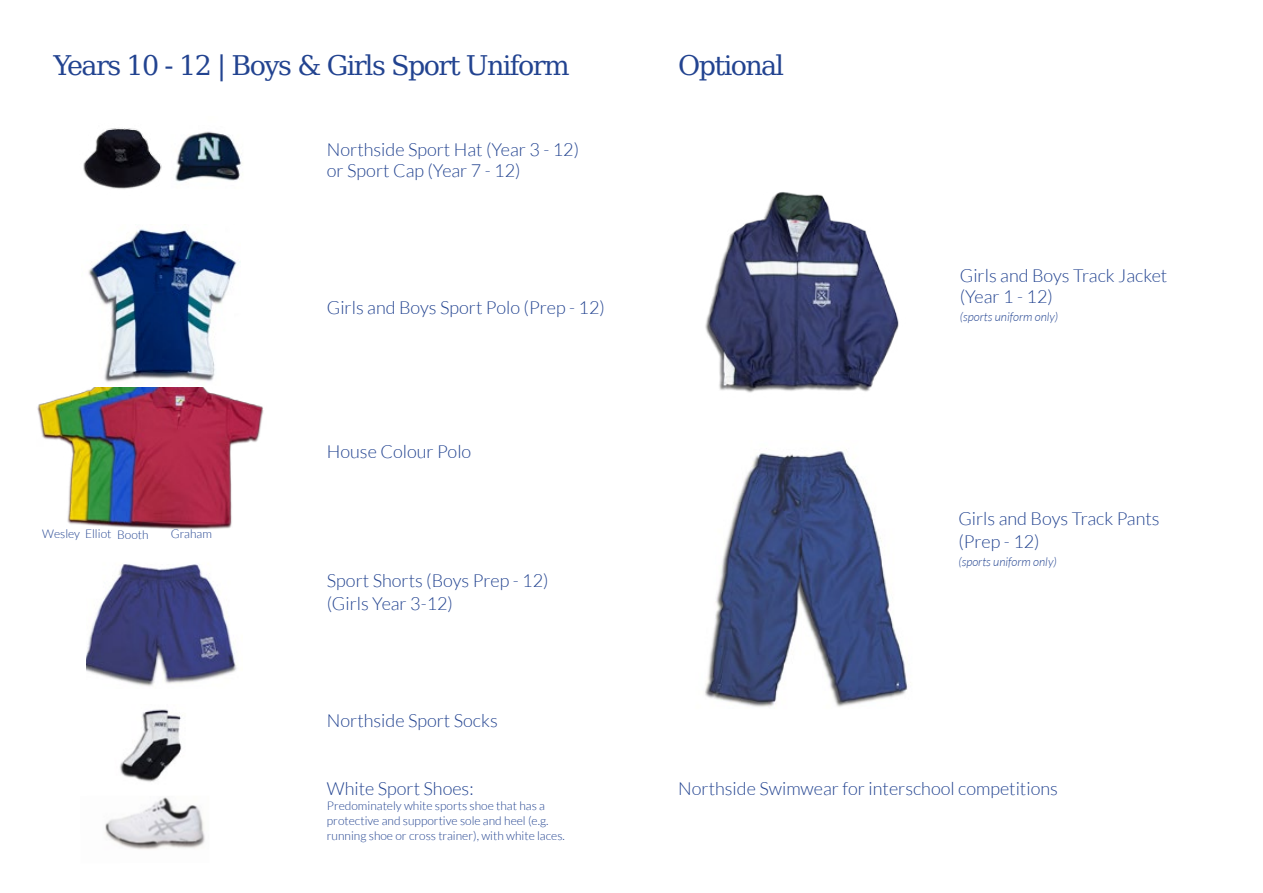
<style>
.page{position:relative;width:1263px;height:893px;background:#fff}
.page>*{position:absolute;margin:0;border:0;box-sizing:border-box;transform-origin:0 0}
.t1{font:27px "Bitstream Vera Serif";letter-spacing:-.06em;color:#224390}
.t2{font:300 18px/21px "Lato";color:#224390}
.t3{font:300 12px/15px "Lato";color:#224390}
.t4{font:italic 300 12px "Lato";color:#224390}
</style>
<div class="page">
<img style="left:37px;top:387px;width:227px;height:142px">
<img style="left:88px;top:229px;width:149px;height:153px">
<img style="left:120px;top:709px;width:62px;height:73px">
<img style="left:105px;top:797px;width:100px;height:53px">
<img style="left:83px;top:128px;width:79px;height:61px">
<img style="left:175px;top:131px;width:66px;height:51px">
<img style="left:705px;top:449px;width:203px;height:258px">
<img style="left:705px;top:192px;width:194px;height:201px">
<img style="left:87px;top:564px;width:150px;height:123px">
<h1 class="t1" style="left:53px;top:49px;width:518px">Years 10 - 12 | Boys &amp; Girls Sport Uniform</h1>
<p class="t2" style="left:327px;top:139px;width:254px">Northside Sport Hat (Year 3 - 12) or Sport Cap (Year 7 - 12)</p>
<p class="t2" style="left:327px;top:297px;width:279px">Girls and Boys Sport Polo (Prep - 12)</p>
<p class="t3" style="left:42px;top:526px;width:108px">Wesley Elliot Booth</p>
<p class="t3" style="left:171px;top:526px;width:43px">Graham</p>
<p class="t2" style="left:327px;top:441px;width:146px">House Colour Polo</p>
<p class="t2" style="left:327px;top:569px;width:223px;line-height:22.5px">Sport Shorts (Boys Prep - 12) (Girls Year 3-12)</p>
<p class="t2" style="left:327px;top:710px;width:172px">Northside Sport Socks</p>
<p class="t2" style="left:327px;top:778px;width:148px">White Sport Shoes:</p>
<p class="t3" style="left:327px;top:798px;width:240px">Predominately white sports shoe that has a protective and supportive sole and heel (e.g. running shoe or cross trainer), with white laces.</p>
<h1 class="t1" style="left:678px;top:49px;width:107px">Optional</h1>
<p class="t2" style="left:960px;top:265px;width:209px">Girls and Boys Track Jacket (Year 1 - 12)</p>
<p class="t4" style="left:960px;top:310px;width:100px">(sports uniform only)</p>
<p class="t2" style="left:958px;top:508px;width:203px;line-height:22.2px">Girls and Boys Track Pants (Prep - 12)</p>
<p class="t4" style="left:958px;top:555px;width:100px">(sports uniform only)</p>
<p class="t2" style="left:678px;top:778px;width:381px">Northside Swimwear for interschool competitions</p>
</div>
